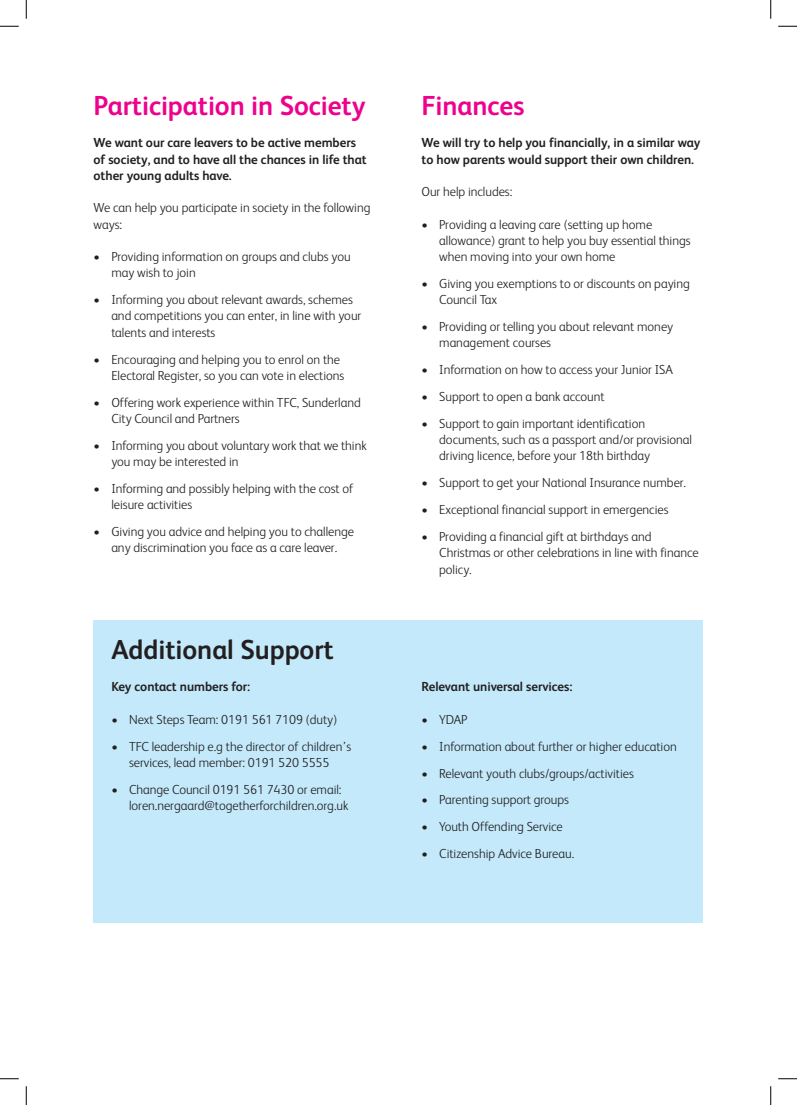
<style>
.page{position:relative;width:797px;height:1105px;background:#fff}
.page>*{position:absolute;margin:0;border:0;box-sizing:border-box;transform-origin:0 0}
.t1{font:700 27.5px "FS Albert";letter-spacing:-.005em;color:#ed028c}
.t2{font:700 27.5px "FS Albert";letter-spacing:-.005em;color:#231f20}
.t3{font:300 13.12px/16.2px "FS Albert";letter-spacing:-.005em;color:#231f20}
.t4{font:700 13.12px/16.2px "FS Albert";letter-spacing:-.005em;color:#231f20}
</style>
<div class="page">
<div style="left:94px;top:620px;width:609px;height:303px;background:#c3e9fa"></div>
<svg style="left:0;top:25px;width:19px;height:2px"></svg>
<svg style="left:778px;top:25px;width:19px;height:2px"></svg>
<svg style="left:0;top:1078px;width:19px;height:1px"></svg>
<svg style="left:778px;top:1078px;width:19px;height:1px"></svg>
<svg style="left:25px;top:0;width:2px;height:19px"></svg>
<svg style="left:25px;top:1086px;width:2px;height:19px"></svg>
<svg style="left:770px;top:0;width:1px;height:19px"></svg>
<svg style="left:770px;top:1086px;width:1px;height:19px"></svg>
<h1 class="t1" style="left:94px;top:89px;width:273px">Participation in Society</h1>
<p class="t4" style="left:94px;top:135px;width:275px">We want our care leavers to be active members of society, and to have all the chances in life that other young adults have.</p>
<p class="t3" style="left:94px;top:200px;width:278px">We can help you participate in society in the following ways:</p>
<p class="t3" style="left:111px;top:248px;width:241px;text-indent:-18px">• Providing information on groups and clubs you may wish to join</p>
<p class="t3" style="left:111px;top:291px;width:251px;text-indent:-18px">• Informing you about relevant awards, schemes and competitions you can enter, in line with your talents and interests</p>
<p class="t3" style="left:111px;top:351px;width:235px;text-indent:-18px">• Encouraging and helping you to enrol on the<br>Electoral Register, so you can vote in elections</p>
<p class="t3" style="left:111px;top:394px;width:251px;text-indent:-18px">• Offering work experience within TFC, Sunderland<br>City Council and Partners</p>
<p class="t3" style="left:111px;top:437px;width:257px;text-indent:-18px">• Informing you about voluntary work that we think you may be interested in</p>
<p class="t3" style="left:111px;top:480px;width:244px;text-indent:-18px">• Informing and possibly helping with the cost of leisure activities</p>
<p class="t3" style="left:94px;top:523px;width:262px;text-align:center">• Giving you advice and helping you to challenge any discrimination you face as a care leaver.</p>
<h1 class="t2" style="left:111px;top:633px;width:224px">Additional Support</h1>
<p class="t4" style="left:111px;top:678px;width:140px">Key contact numbers for:</p>
<p class="t3" style="left:111px;top:711px;width:227px">• Next Steps Team: 0191 561 7109 (duty)</p>
<p class="t3" style="left:111px;top:738px;width:241px;text-align:center">• TFC leadership e.g the director of children’s services, lead member: 0191 520 5555</p>
<p class="t3" style="left:129px;top:781px;width:221px;text-indent:-18px">• Change Council 0191 561 7430 or email: loren.nergaard@togetherforchildren.org.uk</p>
<h1 class="t1" style="left:421px;top:89px;width:104px">Finances</h1>
<p class="t4" style="left:421px;top:135px;width:280px">We will try to help you financially, in a similar way to how parents would support their own children.</p>
<p class="t3" style="left:421px;top:183px;width:92px">Our help includes:</p>
<p class="t3" style="left:439px;top:216px;width:253px;text-indent:-18px">• Providing a leaving care (setting up home allowance) grant to help you buy essential things when moving into your own home</p>
<p class="t3" style="left:439px;top:275px;width:252px;text-indent:-18px">• Giving you exemptions to or discounts on paying<br>Council Tax</p>
<p class="t3" style="left:439px;top:318px;width:235px;text-indent:-18px">• Providing or telling you about relevant money management courses</p>
<p class="t3" style="left:421px;top:361px;width:253px">• Information on how to access your Junior ISA</p>
<p class="t3" style="left:421px;top:388px;width:185px">• Support to open a bank account</p>
<p class="t3" style="left:439px;top:415px;width:254px;text-indent:-18px">• Support to gain important identification documents, such as a passport and/or provisional driving licence, before your 18th birthday</p>
<p class="t3" style="left:421px;top:475px;width:266px">• Support to get your National Insurance number.</p>
<p class="t3" style="left:421px;top:501px;width:248px">• Exceptional financial support in emergencies</p>
<p class="t3" style="left:439px;top:528px;width:261px;text-indent:-18px">• Providing a financial gift at birthdays and<br>Christmas or other celebrations in line with finance policy.</p>
<p class="t4" style="left:421px;top:678px;width:152px">Relevant universal services:</p>
<p class="t3" style="left:421px;top:711px;width:48px">• YDAP</p>
<p class="t3" style="left:421px;top:738px;width:257px">• Information about further or higher education</p>
<p class="t3" style="left:421px;top:765px;width:214px">• Relevant youth clubs/groups/activities</p>
<p class="t3" style="left:421px;top:792px;width:149px">• Parenting support groups</p>
<p class="t3" style="left:421px;top:818px;width:143px">• Youth Offending Service</p>
<p class="t3" style="left:421px;top:845px;width:154px">• Citizenship Advice Bureau.</p>
</div>
